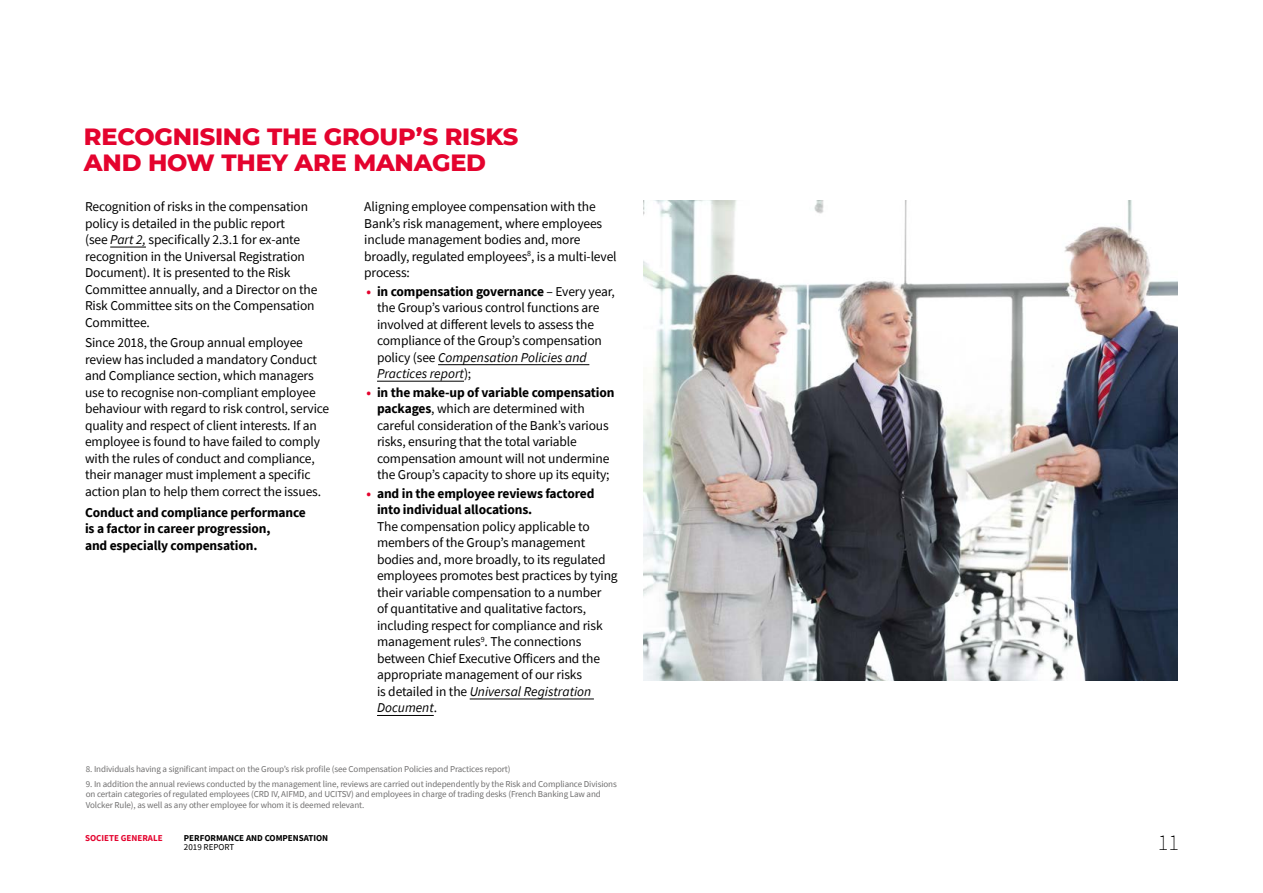
<style>
.page{position:relative;width:1263px;height:893px;background:#fff}
.page>*{position:absolute;margin:0;border:0;box-sizing:border-box;transform-origin:0 0}
.t1{font:800 24px/25.5px "Montserrat";letter-spacing:-.01em;color:#e4032e}
.t2{font:200 22.5px "Source Sans Pro";color:#000}
.t3{font:13.5px/16.5px "Source Sans Pro";letter-spacing:-.01em;color:#000}
.t4{font:700 13.5px/16.5px "Source Sans Pro";letter-spacing:-.01em;color:#000}
.t5{font:9px/10.5px "Source Sans Pro";letter-spacing:-.01em;color:#706f6f}
.t6{font:700 9px "Source Sans Pro";color:#000}
.t7{font:700 9px "Source Sans Pro";color:#e4032e}
.t8{font:9px "Source Sans Pro";color:#000}
.s1{font-style:italic}
.s2{font-weight:700;color:#e4032e}
.s3{font-weight:700}
.s4{color:#e4032e}
</style>
<div class="page">
<img style="left:643px;top:201px;width:535px;height:479px">
<hr style="left:110px;top:247px;width:36px;height:1px;background:#000">
<hr style="left:438px;top:364px;width:151px;height:1px;background:#000">
<hr style="left:377px;top:381px;width:87px;height:1px;background:#000">
<hr style="left:470px;top:699px;width:124px;height:1px;background:#000">
<hr style="left:377px;top:715px;width:57px;height:1px;background:#000">
<h1 class="t1" style="left:84px;top:123px;width:436px">RECOGNISING THE GROUP’S RISKS<br>AND HOW THEY ARE MANAGED</h1>
<p class="t3" style="left:85px;top:198px;width:234px">Recognition of risks in the compensation policy is detailed in the public report<br>(see <span class="s1">Part 2,</span> specifically 2.3.1 for ex-ante recognition in the Universal Registration Document). It is presented to the Risk Committee annually, and a Director on the Risk Committee sits on the Compensation Committee.</p>
<p class="t3" style="left:85px;top:334px;width:246px">Since 2018, the Group annual employee review has included a mandatory Conduct and Compliance section, which managers use to recognise non-compliant employee behaviour with regard to risk control, service quality and respect of client interests. If an employee is found to have failed to comply with the rules of conduct and compliance, their manager must implement a specific action plan to help them correct the issues.</p>
<p class="t4" style="left:85px;top:504px;width:222px">Conduct and compliance performance is a factor in career progression,<br>and especially compensation.</p>
<p class="t3" style="left:364px;top:198px;width:254px">Aligning employee compensation with the Bank’s risk management, where employees include management bodies and, more broadly, regulated employees<sup>8</sup>, is a multi-level process:</p>
<p class="t3" style="left:377px;top:283px;width:239px;text-indent:-11px"><span class="s2">•</span> <span class="s3">in compensation governance</span> – Every year, the Group’s various control functions are involved at different levels to assess the compliance of the Group’s compensation policy (see <span class="s1">Compensation Policies and Practices report</span>);</p>
<p class="t3" style="left:377px;top:384px;width:239px;text-indent:-11px"><span class="s2">•</span> <span class="s3">in the make-up of variable compensation packages</span>, which are determined with careful consideration of the Bank’s various risks, ensuring that the total variable compensation amount will not undermine the Group’s capacity to shore up its equity;</p>
<p class="t4" style="left:377px;top:485px;width:219px;text-indent:-11px"><span class="s4">•</span> and in the employee reviews factored into individual allocations.</p>
<p class="t3" style="left:377px;top:518px;width:242px">The compensation policy applicable to members of the Group’s management bodies and, more broadly, to its regulated employees promotes best practices by tying their variable compensation to a number<br>of quantitative and qualitative factors, including respect for compliance and risk management rules<sup>9</sup>. The connections between Chief Executive Officers and the appropriate management of our risks<br>is detailed in the <span class="s1">Universal Registration Document</span>.</p>
<p class="t5" style="left:86px;top:764px;width:426px">8. Individuals having a significant impact on the Group’s risk profile (see Compensation Policies and Practices report)</p>
<p class="t5" style="left:86px;top:779px;width:533px">9. In addition the annual reviews conducted by the management line, reviews are carried out independently by the Risk and Compliance Divisions on certain categories of regulated employees (CRD IV, AIFMD, and UCITSV) and employees in charge of trading desks (French Banking Law and<br>Volcker Rule), as well as any other employee for whom it is deemed relevant.</p>
<p class="t7" style="left:85px;top:832px;width:79px">SOCIETE GENERALE</p>
<p class="t6" style="left:184px;top:832px;width:146px">PERFORMANCE AND COMPENSATION</p>
<p class="t8" style="left:184px;top:841px;width:52px">2019 REPORT</p>
<h2 class="t2" style="left:1158px;top:829px;width:23px">11</h2>
</div>
